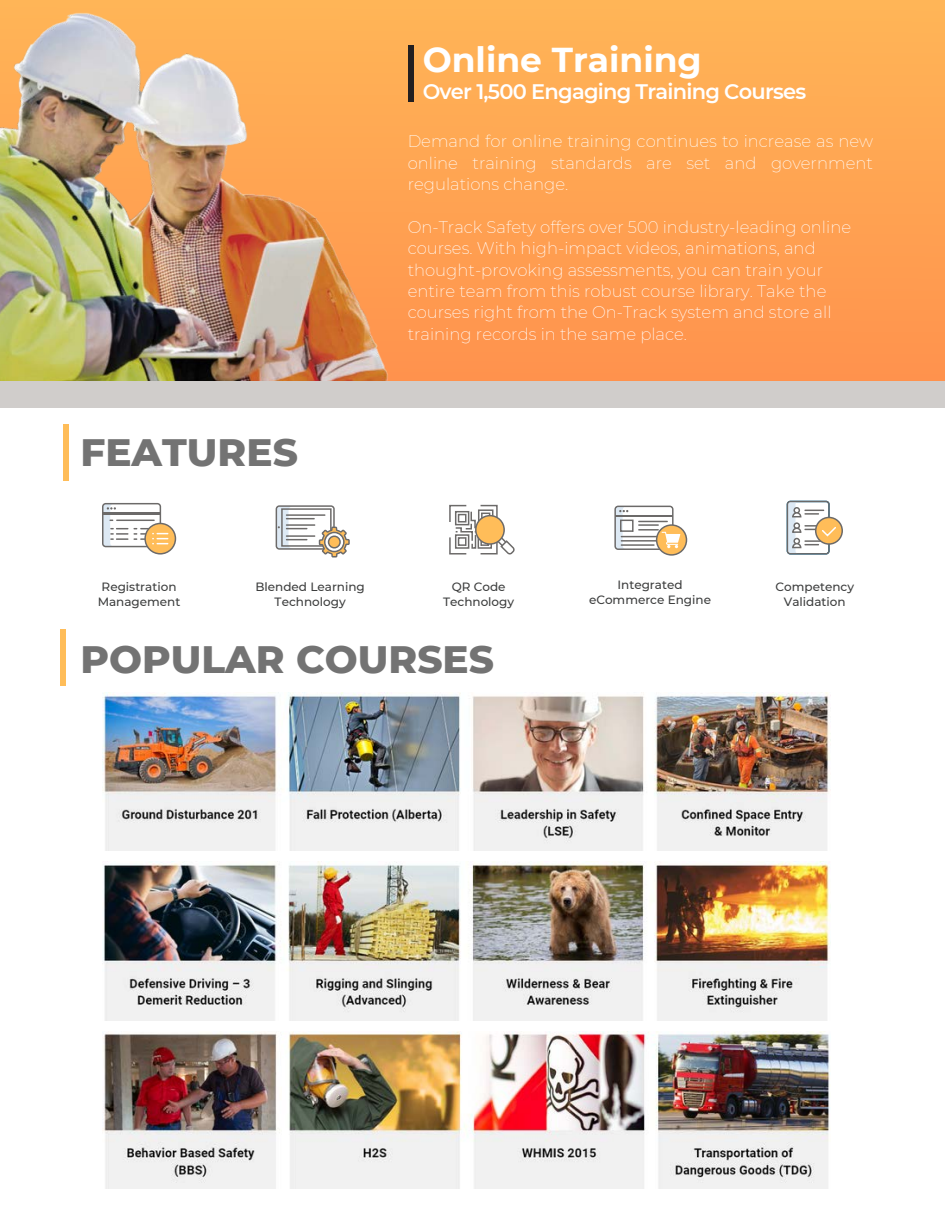
<style>
.page{position:relative;width:945px;height:1215px;background:#fff}
.page>*{position:absolute;margin:0;border:0;box-sizing:border-box;transform-origin:0 0}
.t1{font:800 39px "Montserrat";color:#737373}
.t2{font:700 34.5px "Montserrat";color:#fff}
.t3{font:600 21px "Montserrat";letter-spacing:-.035em;color:#fff}
.t4{font:200 16.5px/21.3px "Montserrat";color:#fff;text-align:justify}
.t5{font:500 12px/15px "Montserrat";color:#3d3e3e;text-align:center}
</style>
<div class="page">
<div style="left:0;top:0;width:945px;height:400px;background:linear-gradient(to bottom,#ffb557,#ff904d)"></div>
<img style="left:0;top:12px;width:388px;height:369px">
<svg style="left:787px;top:501px;width:56px;height:54px"></svg>
<svg style="left:102px;top:503px;width:74px;height:52px"></svg>
<svg style="left:276px;top:505px;width:73px;height:52px"></svg>
<div style="left:408px;top:45px;width:5px;height:57px;background:#231f20"></div>
<svg style="left:449px;top:505px;width:66px;height:50px"></svg>
<svg style="left:614px;top:506px;width:73px;height:50px"></svg>
<div style="left:0;top:381px;width:945px;height:26px;background:#d0cdcb"></div>
<img style="left:103px;top:1031px;width:727px;height:158px">
<img style="left:103px;top:861px;width:727px;height:160px">
<img style="left:103px;top:692px;width:728px;height:159px">
<div style="left:63px;top:424px;width:5px;height:57px;background:#ffbd59"></div>
<div style="left:60px;top:629px;width:6px;height:57px;background:#ffbd59"></div>
<h2 class="t2" style="left:423px;top:39px;width:281px">Online Training</h2>
<p class="t3" style="left:423px;top:79px;width:385px">Over 1,500 Engaging Training Courses</p>
<h1 class="t1" style="left:80px;top:428px;width:219px">FEATURES</h1>
<p class="t4" style="left:408px;top:131px;width:467px">Demand for online training continues to increase as new online training standards are set and government regulations change.</p>
<p class="t4" style="left:408px;top:216px;width:445px;text-align:left">On-Track Safety offers over 500 industry-leading online courses. With high-impact videos, animations, and thought-provoking assessments, you can train your entire team from this robust course library. Take the courses right from the On-Track system and store all training records in the same place.</p>
<p class="t5" style="left:98px;top:579px;width:84px">Registration<br>Management</p>
<p class="t5" style="left:256px;top:579px;width:111px">Blended Learning<br>Technology</p>
<p class="t5" style="left:443px;top:579px;width:73px">QR Code<br>Technology</p>
<p class="t5" style="left:589px;top:577px;width:124px">Integrated eCommerce Engine</p>
<h1 class="t1" style="left:80px;top:635px;width:415px">POPULAR COURSES</h1>
<p class="t5" style="left:776px;top:579px;width:80px">Competency<br>Validation</p>
</div>
